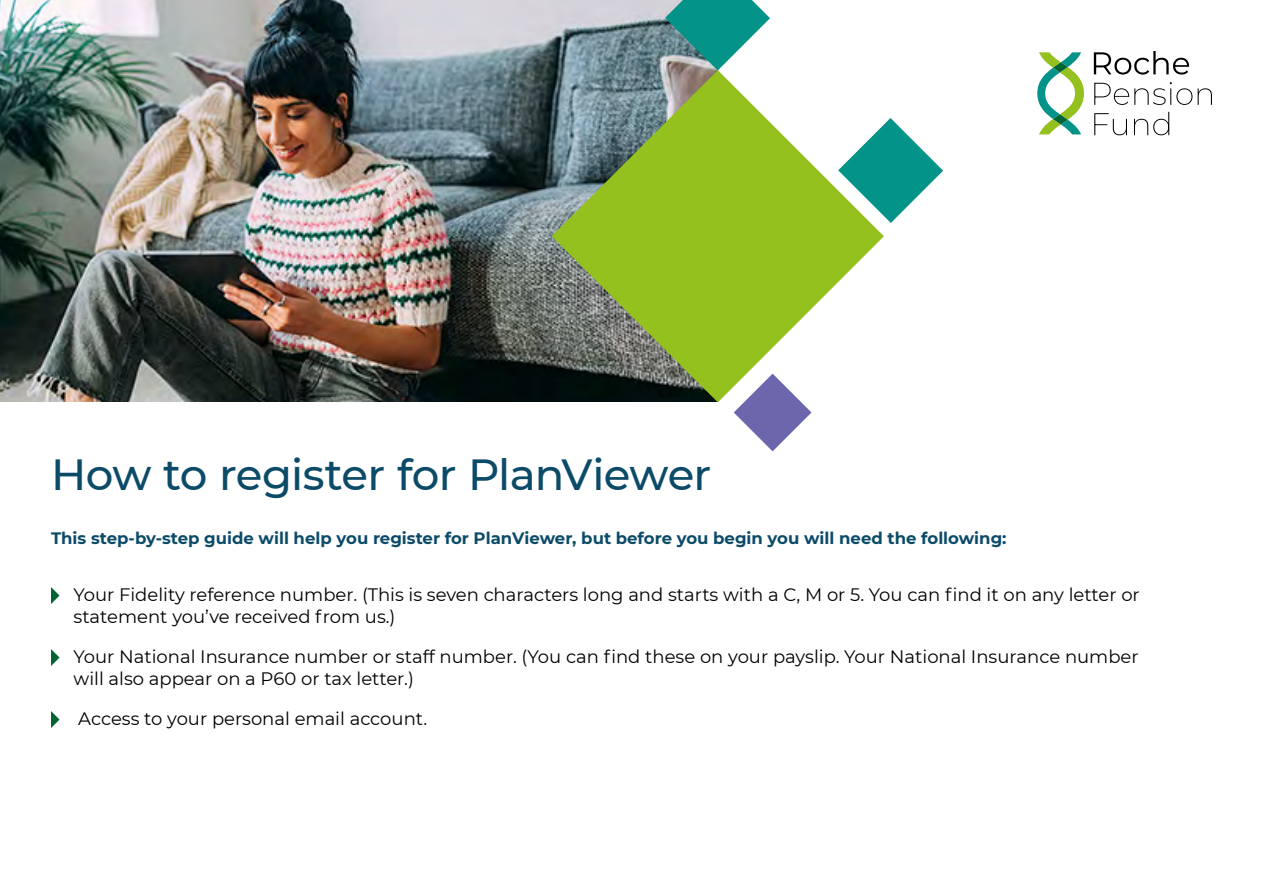
<style>
.page{position:relative;width:1263px;height:893px;background:#fff}
.page>*{position:absolute;margin:0;border:0;box-sizing:border-box;transform-origin:0 0}
.t1{font:500 43.5px "Montserrat";letter-spacing:-.02em;color:#0c4b68}
.t2{font:18px/22.5px "Montserrat";color:#000}
.t3{font:700 16.5px "Montserrat";color:#0c4b68}
</style>
<div class="page">
<img style="left:0;top:0;width:665px;height:402px">
<svg style="left:51px;top:587px;width:9px;height:17px"></svg>
<svg style="left:51px;top:649px;width:9px;height:17px"></svg>
<svg style="left:51px;top:711px;width:9px;height:17px"></svg>
<svg style="left:1094px;top:51px;width:95px;height:24px"></svg>
<svg style="left:1094px;top:82px;width:98px;height:23px"></svg>
<svg style="left:1198px;top:88px;width:14px;height:17px"></svg>
<svg style="left:1094px;top:113px;width:33px;height:22px"></svg>
<svg style="left:1134px;top:112px;width:35px;height:23px"></svg>
<svg style="left:1037px;top:52px;width:47px;height:82px"></svg>
<svg style="left:552px;top:70px;width:332px;height:332px;fill:#95c11f"></svg>
<svg style="left:838px;top:118px;width:105px;height:105px"></svg>
<svg style="left:734px;top:374px;width:77px;height:77px"></svg>
<svg style="left:665px;top:0;width:105px;height:71px"></svg>
<h1 class="t1" style="left:51px;top:444px;width:662px">How to register for PlanViewer</h1>
<p class="t3" style="left:51px;top:527px;width:957px">This step-by-step guide will help you register for PlanViewer, but before you begin you will need the following:</p>
<p class="t2" style="left:74px;top:583px;width:1068px">Your Fidelity reference number. (This is seven characters long and starts with a C, M or 5. You can find it on any letter or statement you’ve received from us.)</p>
<p class="t2" style="left:74px;top:645px;width:1067px">Your National Insurance number or staff number. (You can find these on your payslip. Your National Insurance number will also appear on a P60 or tax letter.)</p>
<p class="t2" style="left:78px;top:707px;width:350px">Access to your personal email account.</p>
</div>
